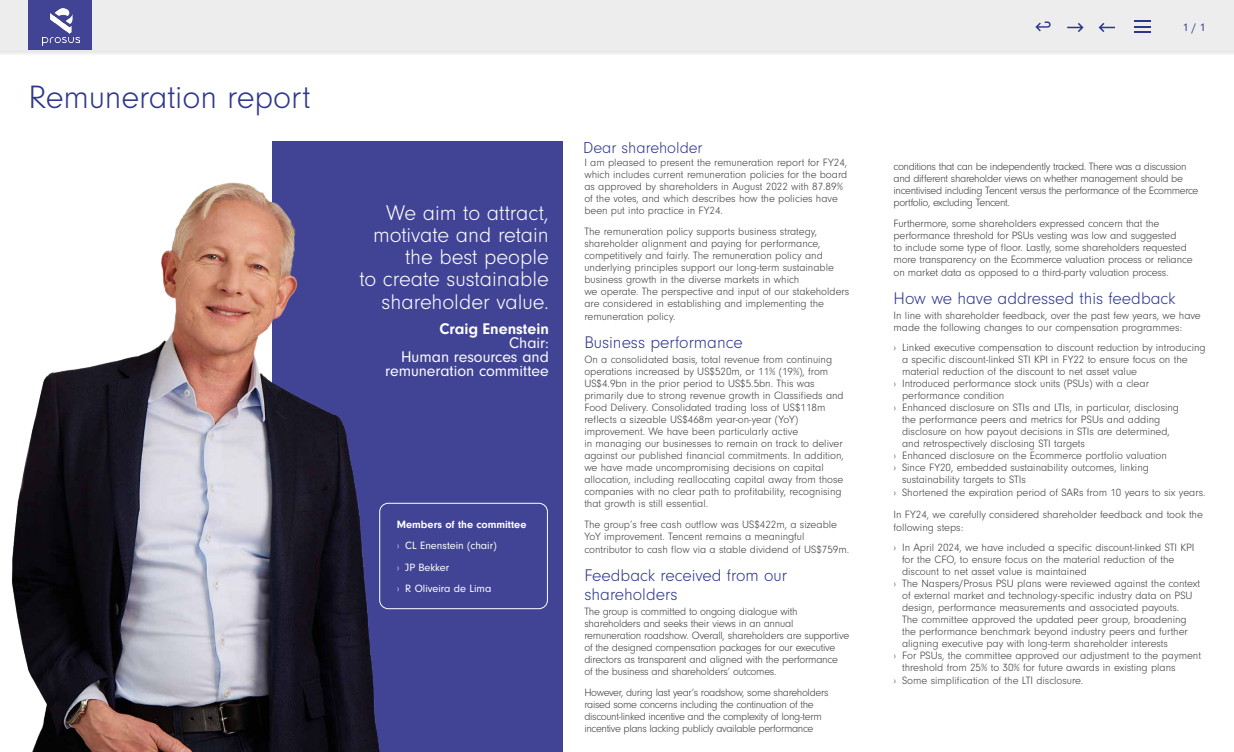
<style>
.page{position:relative;width:1234px;height:752px;background:#fff}
.page>*{position:absolute;margin:0;border:0;box-sizing:border-box;transform-origin:0 0}
.t1{font:300 33.5px "Neuzeit Gro";color:#2e368c}
.t2{font:300 22px/22px "Neuzeit Gro";color:#fff;text-align:right}
.t3{font:300 17.5px/19.5px "Neuzeit Gro";color:#2e368c}
.t4{font:300 16.5px "Neuzeit Gro";color:#2e368c}
.t5{font:16px/14px "Neuzeit Gro";color:#fff;text-align:right}
.t6{font:700 16px "Neuzeit Gro";color:#fff}
.t7{font:11.5px "Neuzeit Gro";color:#2e368c}
.t8{font:300 11px/12px "Neuzeit Gro";letter-spacing:-.005em;color:#3d3d3c}
.t9{font:300 11px/12px "Neuzeit Gro";letter-spacing:-.03em;color:#3d3d3c}
.t10{font:11px/21.5px "Neuzeit Gro";color:#fff}
.s1{font-weight:700}
.s2{font-weight:300}
</style>
<div class="page">
<div style="left:272px;top:142px;width:291px;height:609px;background:#414495"></div>
<img style="left:11px;top:182px;width:534px;height:569px">
<div style="left:379px;top:502px;width:168px;height:106px;border:1px solid #fff;border-radius:9px"></div>
<div style="left:0;top:0;width:1233px;height:56px;background:#ededed"></div>
<div style="left:29px;top:0;width:63px;height:50px;background:#414495"></div>
<img style="left:42px;top:9px;width:37px;height:36px">
<svg style="left:1035px;top:21px;width:15px;height:10px"></svg>
<svg style="left:1134px;top:21px;width:16px;height:12px"></svg>
<svg style="left:1067px;top:23px;width:16px;height:9px"></svg>
<svg style="left:1098px;top:23px;width:16px;height:9px"></svg>
<h1 class="t1" style="left:28px;top:79px;width:284px">Remuneration report</h1>
<h2 class="t2" style="left:359px;top:203px;width:191px">We aim to attract, motivate and retain the best people<br>to create sustainable shareholder value.</h2>
<h3 class="t6" style="left:439px;top:319px;width:111px">Craig Enenstein</h3>
<h3 class="t5" style="left:385px;top:336px;width:165px">Chair:<br>Human resources and remuneration committee</h3>
<p class="t10" style="left:396px;top:513px;width:131px"><span class="s1">Members of the committee </span><span class="s2">›</span> CL Enenstein (chair)<br><span class="s2">›</span> JP Bekker<br><span class="s2">›</span> R Oliveira de Lima</p>
<h3 class="t4" style="left:583px;top:139px;width:121px">Dear shareholder</h3>
<p class="t8" style="left:584px;top:157px;width:264px">I am pleased to present the remuneration report for FY24, which includes current remuneration policies for the board as approved by shareholders in August 2022 with 87.89% of the votes, and which describes how the policies have been put into practice in FY24.</p>
<p class="t8" style="left:584px;top:225px;width:266px">The remuneration policy supports business strategy, shareholder alignment and paying for performance, competitively and fairly. The remuneration policy and underlying principles support our long-term sustainable business growth in the diverse markets in which<br>we operate. The perspective and input of our stakeholders are considered in establishing and implementing the</p>
<p class="t8" style="left:584px;top:310px;width:93px">remuneration policy.</p>
<h3 class="t3" style="left:584px;top:333px;width:160px">Business performance</h3>
<p class="t8" style="left:584px;top:353px;width:261px">On a consolidated basis, total revenue from continuing operations increased by US$520m, or 11% (19%), from US$4.9bn in the prior period to US$5.5bn. This was primarily due to strong revenue growth in Classifieds and Food Delivery. Consolidated trading loss of US$118m reflects a sizeable US$468m year-on-year (YoY) improvement. We have been particularly active<br>in managing our businesses to remain on track to deliver against our published financial commitments. In addition, we have made uncompromising decisions on capital allocation, including reallocating capital away from those companies with no clear path to profitability, recognising that growth is still essential.</p>
<p class="t8" style="left:584px;top:518px;width:254px">The group’s free cash outflow was US$422m, a sizeable<br>YoY improvement. Tencent remains a meaningful</p>
<p class="t8" style="left:584px;top:543px;width:266px">contributor to cash flow via a stable dividend of US$759m.</p>
<h3 class="t3" style="left:584px;top:565px;width:204px">Feedback received from our shareholders</h3>
<p class="t8" style="left:584px;top:605px;width:266px">The group is committed to ongoing dialogue with shareholders and seeks their views in an annual remuneration roadshow. Overall, shareholders are supportive of the designed compensation packages for our executive directors as transparent and aligned with the performance<br>of the business and shareholders’ outcomes.</p>
<p class="t9" style="left:584px;top:686px;width:245px">However, during last year’s roadshow, some shareholders raised some concerns including the continuation of the discount-linked incentive and the complexity of long-term incentive plans lacking publicly available performance</p>
<p class="t7" style="left:1182px;top:21px;width:24px">1 / 1</p>
<p class="t9" style="left:893px;top:161px;width:306px">conditions that can be independently tracked. There was a discussion and different shareholder views on whether management should be incentivised including Tencent versus the performance of the Ecommerce portfolio, excluding Tencent.</p>
<p class="t8" style="left:893px;top:217px;width:300px">Furthermore, some shareholders expressed concern that the performance threshold for PSUs vesting was low and suggested<br>to include some type of floor. Lastly, some shareholders requested more transparency on the Ecommerce valuation process or reliance</p>
<p class="t8" style="left:893px;top:266px;width:276px">on market data as opposed to a third-party valuation process.</p>
<h3 class="t3" style="left:893px;top:288px;width:283px">How we have addressed this feedback</h3>
<p class="t8" style="left:893px;top:309px;width:309px">In line with shareholder feedback, over the past few years, we have made the following changes to our compensation programmes:</p>
<p class="t8" style="left:893px;top:341px;width:313px">› Linked executive compensation to discount reduction by introducing</p>
<p class="t8" style="left:901px;top:353px;width:287px">a specific discount-linked STI KPI in FY22 to ensure focus on the</p>
<p class="t8" style="left:901px;top:365px;width:236px">material reduction of the discount to net asset value</p>
<p class="t8" style="left:893px;top:377px;width:257px">› Introduced performance stock units (PSUs) with a clear</p>
<p class="t8" style="left:901px;top:389px;width:104px">performance condition</p>
<p class="t8" style="left:893px;top:401px;width:287px">› Enhanced disclosure on STIs and LTIs, in particular, disclosing</p>
<p class="t8" style="left:901px;top:413px;width:260px">the performance peers and metrics for PSUs and adding</p>
<p class="t8" style="left:901px;top:425px;width:269px">disclosure on how payout decisions in STIs are determined,</p>
<p class="t8" style="left:901px;top:437px;width:184px">and retrospectively disclosing STI targets</p>
<p class="t8" style="left:893px;top:449px;width:275px">› Enhanced disclosure on the Ecommerce portfolio valuation</p>
<p class="t8" style="left:893px;top:461px;width:257px">› Since FY20, embedded sustainability outcomes, linking</p>
<p class="t8" style="left:901px;top:473px;width:125px">sustainability targets to STIs</p>
<p class="t8" style="left:893px;top:482px;width:313px;line-height:21.5px">› Shortened the expiration period of SARs from 10 years to six years.<br>In FY24, we carefully considered shareholder feedback and took the</p>
<p class="t8" style="left:893px;top:517px;width:302px;line-height:20.5px">following steps:<br>› In April 2024, we have included a specific discount-linked STI KPI</p>
<p class="t8" style="left:901px;top:553px;width:274px">for the CFO, to ensure focus on the material reduction of the</p>
<p class="t8" style="left:901px;top:565px;width:186px">discount to net asset value is maintained</p>
<p class="t8" style="left:893px;top:577px;width:308px">› The Naspers/Prosus PSU plans were reviewed against the context</p>
<p class="t8" style="left:901px;top:589px;width:292px">of external market and technology-specific industry data on PSU</p>
<p class="t8" style="left:901px;top:601px;width:278px">design, performance measurements and associated payouts.</p>
<p class="t8" style="left:901px;top:613px;width:286px">The committee approved the updated peer group, broadening</p>
<p class="t8" style="left:901px;top:625px;width:287px">the performance benchmark beyond industry peers and further</p>
<p class="t8" style="left:901px;top:637px;width:267px">aligning executive pay with long-term shareholder interests</p>
<p class="t8" style="left:893px;top:649px;width:309px">› For PSUs, the committee approved our adjustment to the payment</p>
<p class="t8" style="left:901px;top:661px;width:275px">threshold from 25% to 30% for future awards in existing plans</p>
<p class="t8" style="left:893px;top:674px;width:191px">› Some simplification of the LTI disclosure.</p>
</div>
